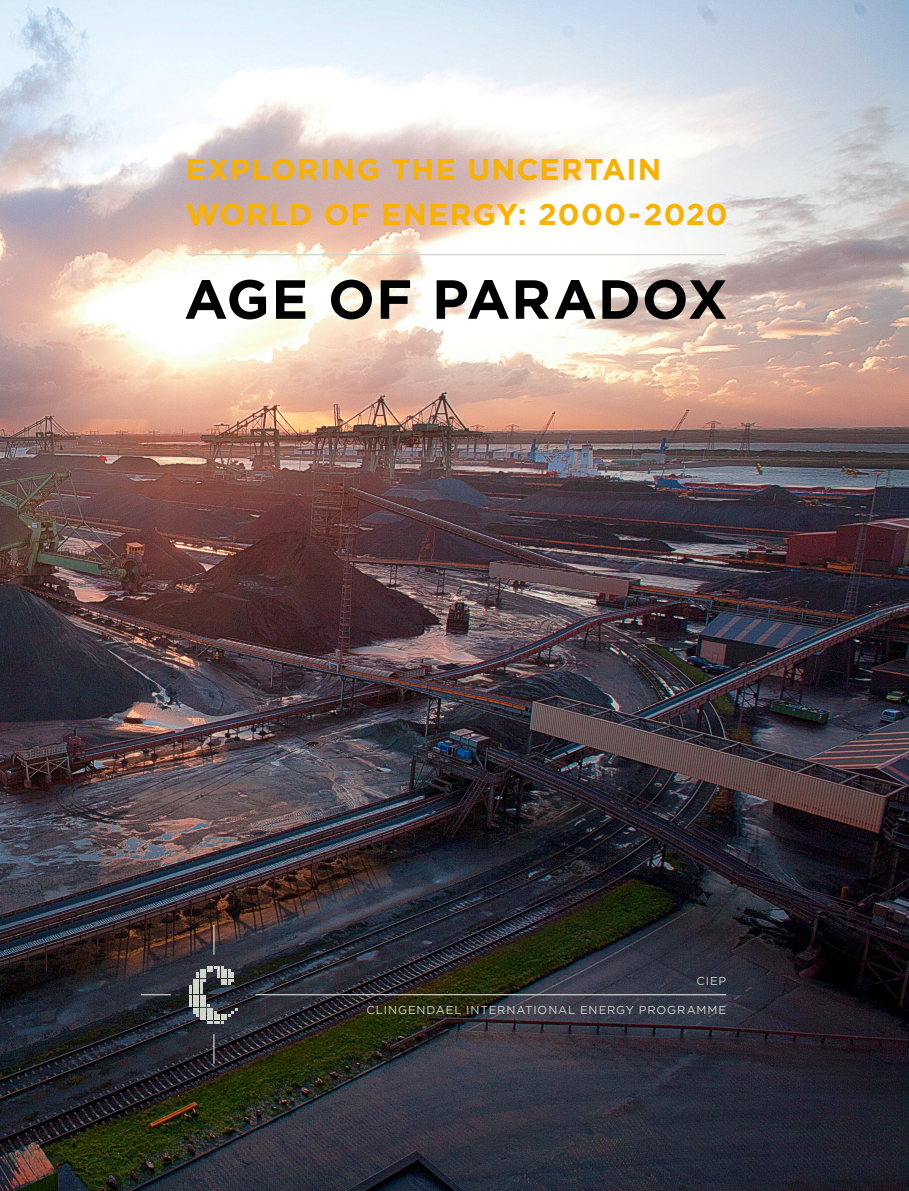
<style>
.page{position:relative;width:909px;height:1191px;background:#fff}
.page>*{position:absolute;margin:0;border:0;box-sizing:border-box;transform-origin:0 0}
.t1{font:700 55px "Gotham";letter-spacing:.02em;color:#000}
.t2{font:700 30px/45px "Gotham";letter-spacing:.04em;color:#f9b200}
.t3{font:11.5px "Gotham";letter-spacing:.075em;color:#d1d5cb}
</style>
<div class="page">
<img style="left:0;top:0;width:909px;height:1191px">
<hr style="left:187px;top:254px;width:539px;height:1px;background:#d1d5cb">
<svg style="left:189px;top:965px;width:49px;height:58px;background:#63676a"></svg>
<hr style="left:213px;top:1034px;width:2px;height:29px;background:#d1d5cb">
<hr style="left:213px;top:925px;width:2px;height:29px;background:#d1d5cb">
<hr style="left:141px;top:994px;width:30px;height:1px;background:#d1d5cb">
<hr style="left:255px;top:994px;width:471px;height:1px;background:#d1d5cb">
<p class="t2" style="left:186px;top:146px;width:477px">EXPLORING THE UNCERTAIN<br>WORLD OF ENERG</p>
<p class="t2" style="left:496px;top:191px;width:233px">Y: 2000-2020</p>
<h1 class="t1" style="left:184px;top:267px;width:545px">AGE OF PARADOX</h1>
<p class="t3" style="left:696px;top:974px;width:31px">CIEP</p>
<p class="t3" style="left:366px;top:1003px;width:359px">CLI NGENDAEL INTERNATIONAL ENERGY PROGRAMME</p>
</div>
